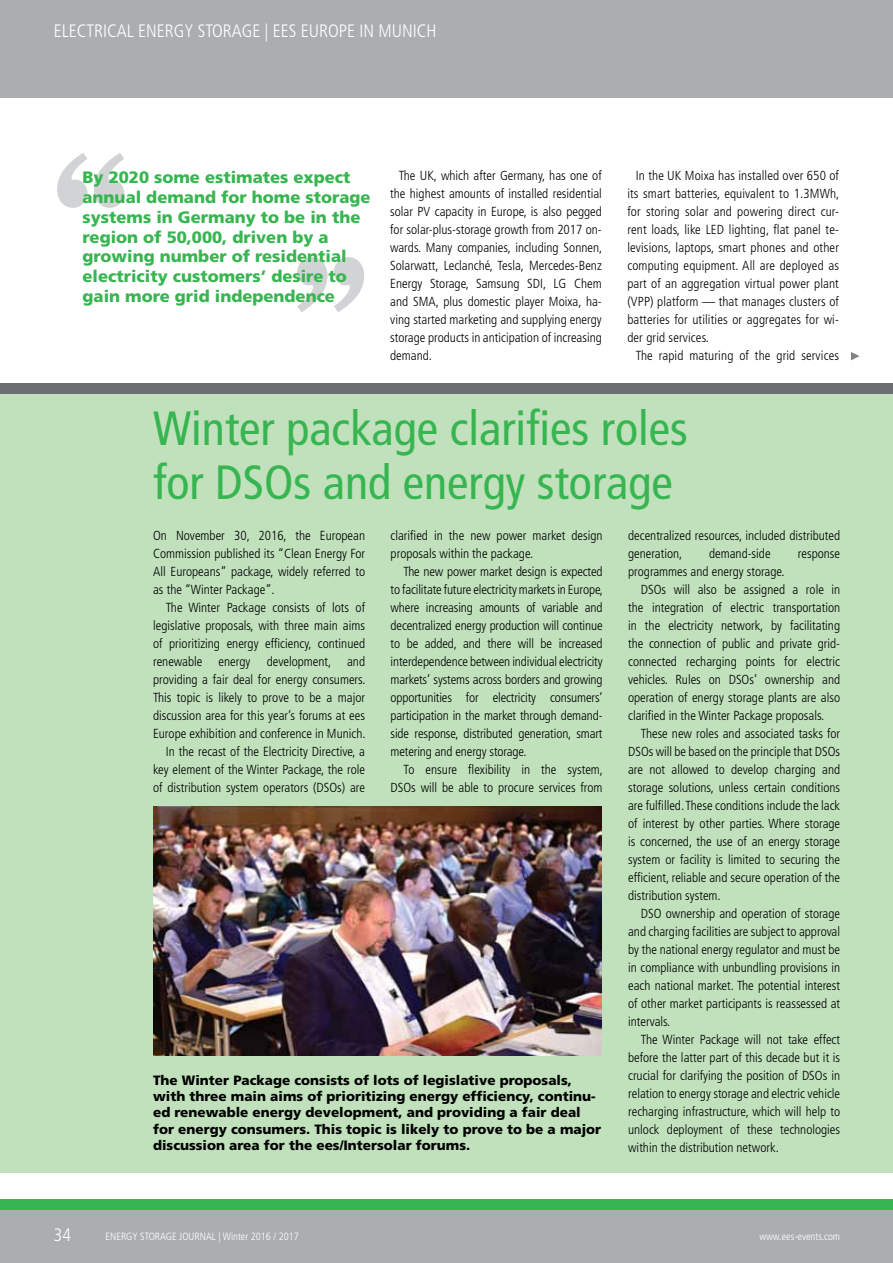
<style>
.page{position:relative;width:893px;height:1263px;background:#fff}
.page>*{position:absolute;margin:0;border:0;box-sizing:border-box;transform-origin:0 0}
.t1{font:700 153.45px "New Century Schlbk LT Std";color:#d1d3d4}
.t2{font:condensed 48px/54px "Frutiger LT Std";color:#37b550}
.t3{font:300 condensed 18px "Frutiger LT Std";color:#fff}
.t4{font:900 16.5px/19.8px "Frutiger LT Std";color:#37b550}
.t5{font:900 13.5px/16.2px "Frutiger LT Std";color:#000}
.t6{font:300 condensed 13.2px/18px "Frutiger LT Std";color:#000;text-align:justify}
.t7{font:300 condensed 10.5px "Frutiger LT Std";color:#fff}
</style>
<div class="page">
<div style="left:0;top:1205px;width:893px;height:58px;background:#abadb0"></div>
<div style="left:0;top:1199px;width:893px;height:11px;background:#37b550"></div>
<div style="left:0;top:0;width:893px;height:98px;background:#abadb0"></div>
<div style="left:0;top:383px;width:893px;height:790px;background:#c0e1bc"></div>
<div style="left:0;top:383px;width:893px;height:11px;background:#6d6e71"></div>
<img style="left:153px;top:806px;width:449px;height:250px">
<svg style="left:851px;top:352px;width:8px;height:8px"></svg>
<h3 class="t3" style="left:265px;top:20px;width:101px">(EES) | EUROPE</h3>
<h3 class="t3" style="left:54px;top:20px;width:384px">ELECTRICAL ENERGY STORAGE | EES EUROPE IN MUNICH</h3>
<h1 class="t1" style="left:54px;top:123px;width:315px">“ „</h1>
<p class="t4" style="left:83px;top:168px;width:289px">By 2020 some estimates expect annual demand for home storage systems in Germany to be in the region of 50,000, driven by a growing number of residential electricity customers’ desire to gain more grid independence</p>
<p class="t6" style="left:390px;top:167px;width:214px;text-indent:9px">The UK, which after Germany, has one of the highest amounts of installed residential solar PV capacity in Europe, is also pegged for solar-plus-storage growth from 2017 on&shy;wards. Many companies, including Sonnen, Solarwatt, Leclanché, Tesla, Mercedes-Benz Energy Storage, Samsung SDI, LG Chem and SMA, plus domestic player Moixa, ha&shy;ving started marketing and supplying energy storage products in anticipation of increasing demand.</p>
<p class="t6" style="left:627px;top:167px;width:214px;text-indent:9px">In the UK Moixa has installed over 650 of its smart batteries, equivalent to 1.3MWh, for storing solar and powering direct cur&shy;rent loads, like LED lighting, flat panel te&shy;levisions, laptops, smart phones and other computing equipment. All are deployed as part of an aggregation virtual power plant (VPP) platform — that manages clusters of batteries for utilities or aggregates for wi&shy;der grid services.</p>
<p class="t6" style="left:636px;top:347px;width:205px">The rapid maturing of the grid services</p>
<h2 class="t2" style="left:153px;top:402px;width:536px">Winter package clarifies roles for DSOs and energy storage</h2>
<p class="t6" style="left:153px;top:527px;width:213px">On November 30, 2016, the European Commission published its “Clean Energy For All Europeans” package, widely referred to as the “Winter Package”.</p>
<p class="t6" style="left:153px;top:599px;width:214px;text-align:right">The Winter Package consists of lots of legislative proposals, with three main aims of prioritizing energy efficiency, continued renewable energy development, and providing a fair deal for energy consumers.<br>This topic is likely to prove to be a major discussion area for this year’s forums at ees Europe exhibition and conference in Munich.<br>In the recast of the Electricity Directive, a key element of the Winter Package, the role of distribution system operators (DSOs) are</p>
<p class="t6" style="left:391px;top:527px;width:213px">clarified in the new power market design proposals within the package.</p>
<p class="t6" style="left:391px;top:563px;width:214px;text-indent:13px">The new power market design is expected to facilitate future electricity markets in Europe, where increasing amounts of variable and decentralized energy production will continue to be added, and there will be increased interdependence between individual electricity markets’ systems across borders and growing opportunities for electricity consumers’ participation in the market through demand&shy;side response, distributed generation, smart metering and energy storage.</p>
<p class="t6" style="left:391px;top:760px;width:214px;text-align:right">To ensure flexibility in the system,<br>DSOs will be able to procure services from</p>
<p class="t5" style="left:153px;top:1072px;width:450px">The Winter Package consists of lots of legislative proposals, with three main aims of prioritizing energy efficiency, continu&shy;ed renewable energy development, and providing a fair deal for energy consumers. This topic is likely to prove to be a major discussion area for the ees/Intersolar forums.</p>
<p class="t6" style="left:628px;top:526px;width:213px">decentralized resources, included distributed generation,</p>
<p class="t6" style="left:709px;top:544px;width:63px">demand-side</p>
<p class="t6" style="left:798px;top:544px;width:44px">response</p>
<p class="t6" style="left:628px;top:562px;width:158px">programmes and energy storage.</p>
<p class="t6" style="left:641px;top:580px;width:201px">DSOs will also be assigned a role in</p>
<p class="t6" style="left:628px;top:598px;width:214px">the integration of electric transportation</p>
<p class="t6" style="left:628px;top:616px;width:213px">in the electricity network, by facilitating</p>
<p class="t6" style="left:628px;top:634px;width:214px">the connection of public and private grid-</p>
<p class="t6" style="left:628px;top:652px;width:213px">connected recharging points for electric</p>
<p class="t6" style="left:628px;top:670px;width:213px">vehicles. Rules on DSOs’ ownership and</p>
<p class="t6" style="left:628px;top:688px;width:213px">operation of energy storage plants are also</p>
<p class="t6" style="left:628px;top:706px;width:198px">clarified in the Winter Package proposals.</p>
<p class="t6" style="left:641px;top:724px;width:201px">These new roles and associated tasks for</p>
<p class="t6" style="left:628px;top:742px;width:214px">DSOs will be based on the principle that DSOs</p>
<p class="t6" style="left:628px;top:760px;width:213px">are not allowed to develop charging and</p>
<p class="t6" style="left:628px;top:778px;width:214px">storage solutions, unless certain conditions</p>
<p class="t6" style="left:628px;top:796px;width:213px">are fulfilled. These conditions include the lack</p>
<p class="t6" style="left:628px;top:814px;width:214px">of interest by other parties. Where storage</p>
<p class="t6" style="left:628px;top:832px;width:214px">is concerned, the use of an energy storage</p>
<p class="t6" style="left:628px;top:850px;width:214px">system or facility is limited to securing the</p>
<p class="t6" style="left:628px;top:868px;width:213px">efficient, reliable and secure operation of the</p>
<p class="t6" style="left:628px;top:886px;width:94px">distribution system.</p>
<p class="t6" style="left:641px;top:904px;width:201px">DSO ownership and operation of storage</p>
<p class="t6" style="left:628px;top:922px;width:213px">and charging facilities are subject to approval</p>
<p class="t6" style="left:628px;top:940px;width:214px">by the national energy regulator and must be</p>
<p class="t6" style="left:628px;top:958px;width:213px">in compliance with unbundling provisions in</p>
<p class="t6" style="left:628px;top:976px;width:214px">each national market. The potential interest</p>
<p class="t6" style="left:628px;top:994px;width:213px">of other market participants is reassessed at</p>
<p class="t6" style="left:628px;top:1012px;width:44px">intervals.</p>
<p class="t6" style="left:641px;top:1030px;width:201px">The Winter Package will not take effect</p>
<p class="t6" style="left:628px;top:1048px;width:214px">before the latter part of this decade but it is</p>
<p class="t6" style="left:628px;top:1066px;width:214px">crucial for clarifying the position of DSOs in</p>
<p class="t6" style="left:628px;top:1084px;width:214px">relation to energy storage and electric vehicle</p>
<p class="t6" style="left:628px;top:1102px;width:213px">recharging infrastructure, which will help to</p>
<p class="t6" style="left:628px;top:1120px;width:214px">unlock deployment of these technologies</p>
<p class="t6" style="left:628px;top:1138px;width:152px">within the distribution network.</p>
<h3 class="t3" style="left:54px;top:1224px;width:19px">34</h3>
<p class="t7" style="left:105px;top:1230px;width:195px">ENERGY STORAGE JOURNAL | Winter 2016 / 2017</p>
<p class="t7" style="left:759px;top:1230px;width:82px">www.ees-events.com</p>
</div>
